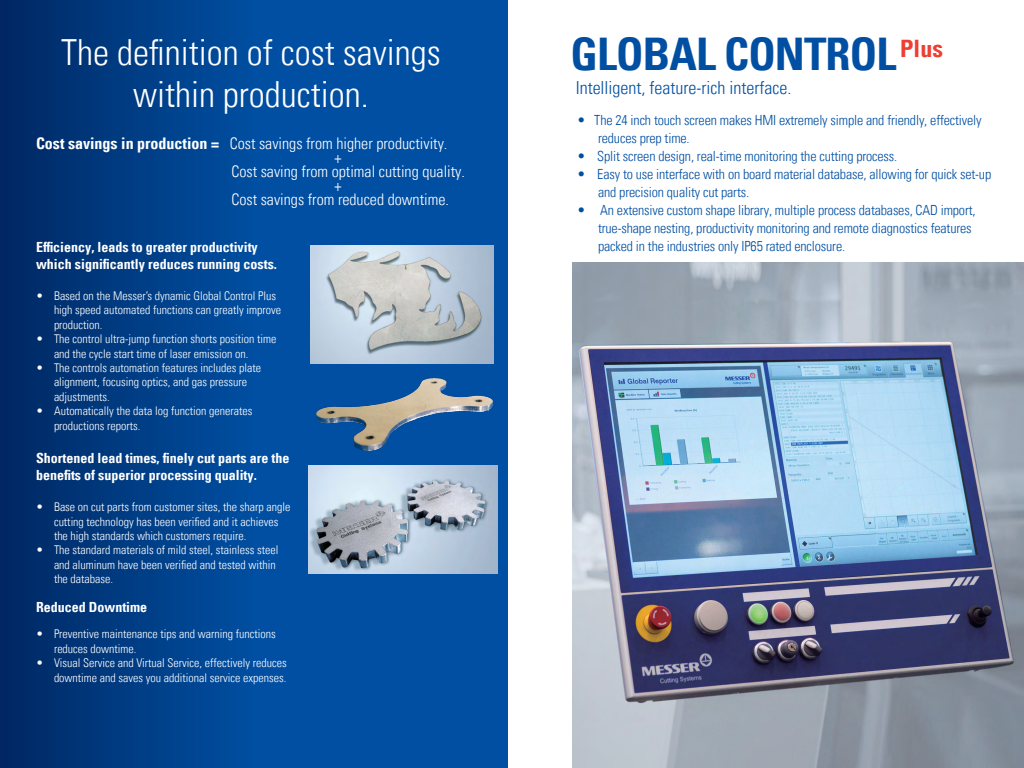
<style>
.page{position:relative;width:1024px;height:768px;background:#fff}
.page>*{position:absolute;margin:0;border:0;box-sizing:border-box;transform-origin:0 0}
.t1{font:45px "Univers Com 67 Bold Cond";letter-spacing:-.02em;color:#004fa3}
.t2{font:36px/42px "Univers Com 47 Light Cond";color:#fff;text-align:center}
.t3{font:18px "Univers Com 47 Light Cond";color:#004fa3}
.t4{font:16px "Univers Com 47 Light Cond";color:#fff}
.t5{font:14px/18px "Univers Com 47 Light Cond";letter-spacing:-.01em;color:#004fa3}
.t6{font:14px/16.8px "Univers Com 67 Bold Cond";color:#fff}
.t7{font:12px/14.4px "Univers Com 47 Light Cond";color:#fff}
.s1{font-family:"Univers Com 67 Bold Cond"}
</style>
<div class="page">
<svg style="left:0;top:0;width:508px;height:768px;background:#00438f"></svg>
<img style="left:572px;top:262px;width:452px;height:506px">
<img style="left:309px;top:466px;width:189px;height:108px">
<img style="left:315px;top:360px;width:179px;height:97px">
<img style="left:310px;top:245px;width:183px;height:118px">
<h2 class="t2" style="left:61px;top:31px;width:381px">The definition of cost savings within production.</h2>
<h3 class="t4" style="left:36px;top:134px;width:413px"><span class="s1">Cost savings in production =</span> Cost savings from higher productivity.</h3>
<h3 class="t4" style="left:334px;top:148px;width:9px">+</h3>
<h3 class="t4" style="left:231px;top:162px;width:235px">Cost saving from optimal cutting quality.</h3>
<h3 class="t4" style="left:334px;top:176px;width:9px">+</h3>
<h3 class="t4" style="left:231px;top:190px;width:219px">Cost savings from reduced downtime.</h3>
<p class="t6" style="left:36px;top:239px;width:243px">Efficiency, leads to greater productivity which significantly reduces running costs.</p>
<p class="t7" style="left:54px;top:289px;width:229px;text-indent:-18px">• Based on the Messer’s dynamic Global Control Plus high speed automated functions can greatly improve production.</p>
<p class="t7" style="left:54px;top:332px;width:224px;text-indent:-18px">• The control ultra-jump function shorts position time and the cycle start time of laser emission on.</p>
<p class="t7" style="left:54px;top:361px;width:209px;text-indent:-18px">• The controls automation features includes plate alignment, focusing optics, and gas pressure adjustments.</p>
<p class="t7" style="left:54px;top:404px;width:200px;text-indent:-18px">• Automatically the data log function generates productions reports.</p>
<p class="t6" style="left:36px;top:450px;width:255px">Shortened lead times, finely cut parts are the benefits of superior processing quality.</p>
<p class="t7" style="left:54px;top:500px;width:238px;text-indent:-18px">• Base on cut parts from customer sites, the sharp angle cutting technology has been verified and it achieves the high standards which customers require.</p>
<p class="t7" style="left:54px;top:543px;width:226px;text-indent:-18px">• The standard materials of mild steel, stainless steel and aluminum have been verified and tested within the database.</p>
<p class="t6" style="left:36px;top:599px;width:113px">Reduced Downtime</p>
<p class="t7" style="left:54px;top:627px;width:223px;text-indent:-18px">• Preventive maintenance tips and warning functions reduces downtime.</p>
<p class="t7" style="left:36px;top:656px;width:252px;text-align:right">• Visual Service and Virtual Service, effectively reduces downtime and saves you additional service expenses.</p>
<h1 class="t1" style="left:571px;top:26px;width:374px">GLOBAL CONTROL <sup>Plus</sup></h1>
<h3 class="t3" style="left:576px;top:77px;width:217px">Intelligent, feature-rich interface.</h3>
<p class="t5" style="left:598px;top:111px;width:385px;text-indent:-21px">• The 24 inch touch screen makes HMI extremely simple and friendly, effectively reduces prep time.</p>
<p class="t5" style="left:577px;top:147px;width:322px">• Split screen design, real-time monitoring the cutting process.</p>
<p class="t5" style="left:598px;top:165px;width:395px;text-indent:-21px">• Easy to use interface with on board material database, allowing for quick set-up and precision quality cut parts.</p>
<p class="t5" style="left:598px;top:201px;width:379px;text-indent:-21px">• An extensive custom shape library, multiple process databases, CAD import, true-shape nesting, productivity monitoring and remote diagnostics features packed in the industries only IP65 rated enclosure.</p>
</div>
